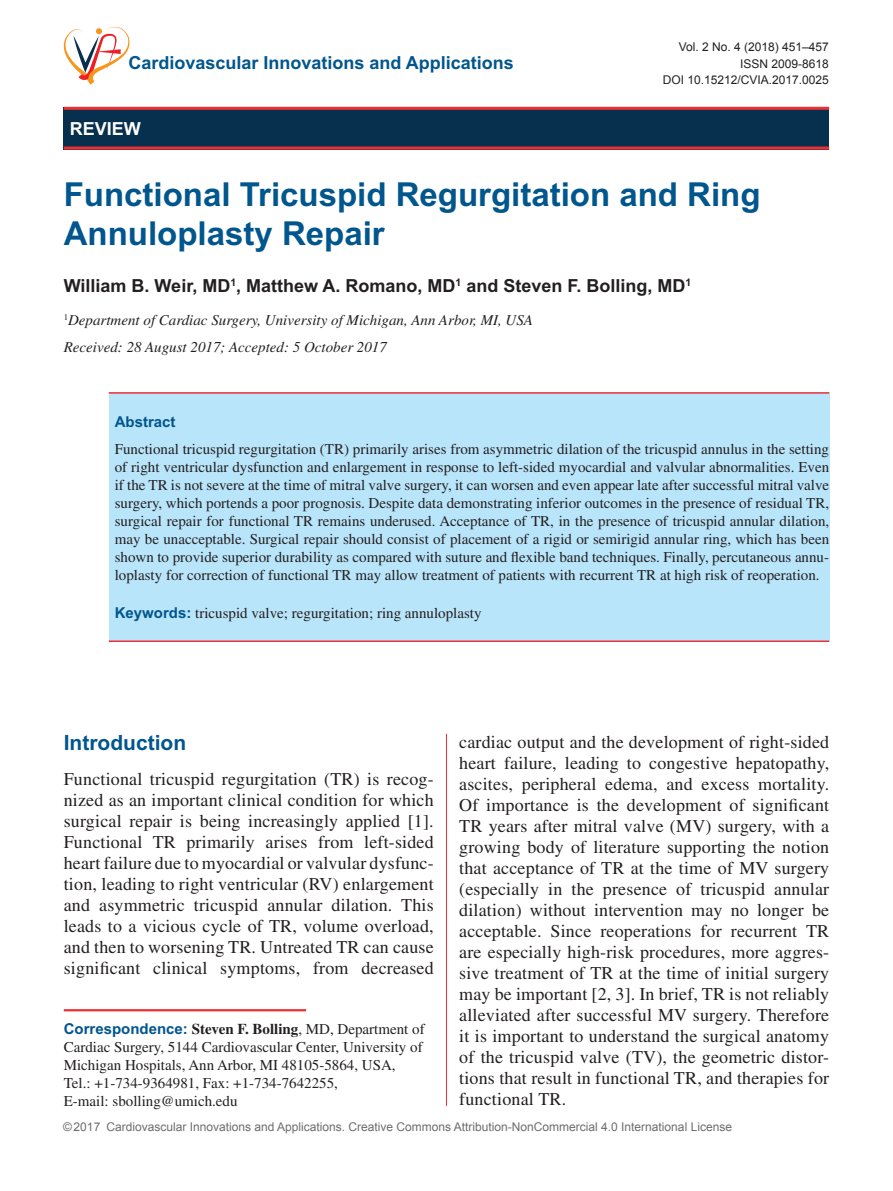
<style>
.page{position:relative;width:893px;height:1191px;background:#fff}
.page>*{position:absolute;margin:0;border:0;box-sizing:border-box;transform-origin:0 0}
.t1{font:700 33px/39px "Arial";color:#01568d}
.t2{font:700 21px "Arial";color:#01568d}
.t3{font:18px/21px "Times";letter-spacing:.01em;color:#231f20;text-align:justify}
.t4{font:700 18px "Arial";color:#231f20}
.t5{font:700 18px "Arial";color:#01568d}
.t6{font:700 18px "Arial";color:#fff}
.t7{font:15px/18px "Times";color:#231f20;text-align:justify}
.t8{font:italic 15px/27px "Times";color:#231f20}
.t9{font:700 15px "Arial";color:#01568d}
.t10{font:12px "Arial";color:#6c6d70}
.t11{font:12px/16.5px "Arial";color:#231f20;text-align:right}
.s1{font-family:"Arial";font-weight:700;color:#01568d}
.s2{font-weight:700}
</style>
<div class="page">
<svg style="left:64px;top:27px;width:65px;height:57px"></svg>
<hr style="left:446px;top:734px;width:1px;height:372px;background:#ee3034">
<div style="left:64px;top:107px;width:765px;height:42px;background:#07304e"></div>
<hr style="left:64px;top:107px;width:765px;height:3px;background:#ee3034">
<hr style="left:64px;top:147px;width:765px;height:3px;background:#ee3034">
<div style="left:109px;top:392px;width:720px;height:249px;background:#b9e5fa"></div>
<hr style="left:109px;top:392px;width:720px;height:2px;background:#ee3034">
<hr style="left:109px;top:640px;width:720px;height:2px;background:#ee3034">
<hr style="left:64px;top:1009px;width:242px;height:2px;background:#ee3034">
<p class="t5" style="left:128px;top:53px;width:387px">Cardiovascular Innovations and Applications</p>
<p class="t6" style="left:70px;top:119px;width:73px">REVIEW</p>
<p class="t11" style="left:663px;top:39px;width:168px">Vol. 2 No. 4 (2018) 451–457<br>ISSN 2009-8618<br>DOI 10.15212/CVIA.2017.0025</p>
<h1 class="t1" style="left:64px;top:175px;width:698px">Functional Tricuspid Regurgitation and Ring<br>Annuloplasty Repair</h1>
<p class="t4" style="left:64px;top:275px;width:629px">William B. Weir, MD<sup>1</sup>, Matthew A. Romano, MD<sup>1</sup> and Steven F. Bolling, MD<sup>1</sup></p>
<p class="t8" style="left:64px;top:306px;width:471px"><sup>1</sup>Department of Cardiac Surgery, University of Michigan, Ann Arbor, MI, USA<br>Received: 28 August 2017; Accepted: 5 October 2017</p>
<p class="t9" style="left:115px;top:414px;width:62px">Abstract</p>
<p class="t7" style="left:115px;top:440px;width:716px">Functional tricuspid regurgitation (TR) primarily arises from asymmetric dilation of the tricuspid annulus in the setting of right ventricular dysfunction and enlargement in response to left-sided myocardial and valvular abnormalities. Even if the TR is not severe at the time of mitral valve surgery, it can worsen and even appear late after successful mitral valve surgery, which portends a poor prognosis. Despite data demonstrating inferior outcomes in the presence of residual TR, surgical repair for functional TR remains underused. Acceptance of TR, in the presence of tricuspid annular dilation, may be unacceptable. Surgical repair should consist of placement of a rigid or semirigid annular ring, which has been shown to provide superior durability as compared with suture and flexible band techniques. Finally, percutaneous annu&shy;loplasty for correction of functional TR may allow treatment of patients with recurrent TR at high risk of reoperation.</p>
<p class="t7" style="left:115px;top:604px;width:368px"><span class="s1">Keywords:</span> tricuspid valve; regurgitation; ring annuloplasty</p>
<p class="t2" style="left:64px;top:731px;width:124px">Introduction</p>
<p class="t3" style="left:64px;top:768px;width:371px">Functional tricuspid regurgitation (TR) is recog&shy;nized as an important clinical condition for which surgical repair is being increasingly applied [1].<br>Functional TR primarily arises from left-sided heart failure due to myocardial or valvular dysfunc&shy;tion, leading to right ventricular (RV) enlargement and asymmetric tricuspid annular dilation. This leads to a vicious cycle of TR, volume overload, and then to worsening TR. Untreated TR can cause significant clinical symptoms, from decreased</p>
<p class="t7" style="left:64px;top:1019px;width:362px;text-align:left"><span class="s1">Correspondence:</span> <span class="s2">Steven F. Bolling</span>, MD, Department of Cardiac Surgery, 5144 Cardiovascular Center, University of Michigan Hospitals, Ann Arbor, MI 48105-5864, USA, Tel.: +1-734-9364981, Fax: +1-734-7642255,<br>E-mail: sbolling@umich.edu</p>
<p class="t3" style="left:459px;top:731px;width:371px">cardiac output and the development of right-sided heart failure, leading to congestive hepatopathy, ascites, peripheral edema, and excess mortality.<br>Of importance is the development of significant TR years after mitral valve (MV) surgery, with a growing body of literature supporting the notion that acceptance of TR at the time of MV surgery (especially in the presence of tricuspid annular dilation) without intervention may no longer be acceptable. Since reoperations for recurrent TR are especially high-risk procedures, more aggres&shy;sive treatment of TR at the time of initial surgery may be important [2, 3]. In brief, TR is not reliably alleviated after successful MV surgery. Therefore it is important to understand the surgical anatomy of the tricuspid valve (TV), the geometric distor&shy;tions that result in functional TR, and therapies for functional TR.</p>
<p class="t10" style="left:63px;top:1118px;width:670px">©2017 Cardiovascular Innovations and Applications. Creative Commons Attribution-NonCommercial 4.0 International License</p>
</div>
